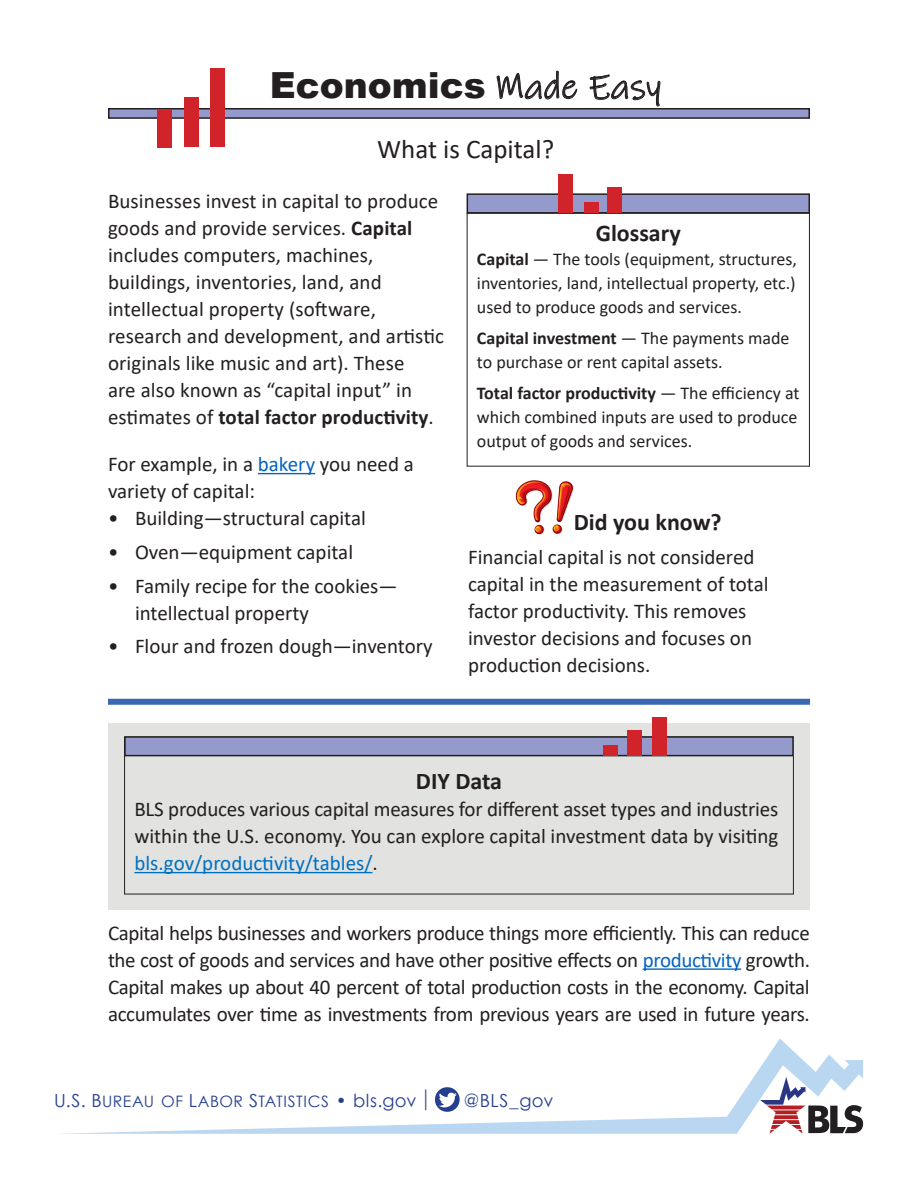
<style>
.page{position:relative;width:918px;height:1188px;background:#fff}
.page>*{position:absolute;margin:0;border:0;box-sizing:border-box;transform-origin:0 0}
.t1{font:900 36px "Arial";color:#231f20}
.t2{font:27px "Calibri";color:#231f20}
.t3{font:700 24px "Calibri";color:#231f20}
.t4{font:21px/27px "Calibri";color:#231f20}
.t5{font:18px/24px "Calibri";color:#231f20;text-align:justify}
.t6{font:18px "Century Gothic";letter-spacing:.025em;color:#253f8e}
.t7{font:15.75px "Century Gothic";letter-spacing:.03em;color:#253f8e}
.s1{font-family:"Ink Free";font-weight:400}
.s2{font-weight:700}
.s3{color:#0563c1}
.s4{color:#0070c0}
.s5{font-size:18px}
.s6{font-size:22.5px}
</style>
<div class="page">
<div style="left:108px;top:723px;width:702px;height:187px;background:#e2e2e1"></div>
<hr style="left:258px;top:473px;width:57px;height:1px;background:#0563c1">
<div style="left:109px;top:109px;width:700px;height:9px;background:#959acc"></div>
<div style="left:108px;top:108px;width:702px;height:11px;border:2px solid #231f20"></div>
<div style="left:467px;top:194px;width:342px;height:19px;background:#959acc"></div>
<div style="left:467px;top:193px;width:343px;height:21px;border:2px solid #231f20"></div>
<div style="left:158px;top:109px;width:14px;height:39px;background:#d1232a"></div>
<div style="left:184px;top:98px;width:14px;height:49px;background:#d1232a"></div>
<div style="left:211px;top:68px;width:14px;height:78px;background:#d1232a"></div>
<div style="left:608px;top:187px;width:14px;height:26px;background:#d1232a"></div>
<div style="left:584px;top:203px;width:14px;height:10px;background:#d1232a"></div>
<div style="left:558px;top:174px;width:14px;height:39px;background:#d1232a"></div>
<div style="left:108px;top:699px;width:702px;height:6px;background:#3967b2"></div>
<svg style="left:515px;top:480px;width:59px;height:55px"></svg>
<hr style="left:134px;top:872px;width:238px;height:1px;background:#0070c0">
<hr style="left:643px;top:968px;width:98px;height:2px;background:#0563c1">
<div style="left:125px;top:737px;width:668px;height:19px;background:#959acc"></div>
<div style="left:124px;top:736px;width:670px;height:20px;border:2px solid #231f20"></div>
<div style="left:627px;top:730px;width:14px;height:26px;background:#d1232a"></div>
<div style="left:603px;top:745px;width:14px;height:11px;background:#d1232a"></div>
<div style="left:653px;top:717px;width:14px;height:39px;background:#d1232a"></div>
<svg style="left:60px;top:1038px;width:803px;height:96px"></svg>
<svg style="left:760px;top:1077px;width:103px;height:57px"></svg>
<p class="t1" style="left:270px;top:60px;width:393px">Economics <span class="s1">Made Easy</span></p>
<p class="t2" style="left:377px;top:130px;width:178px">What is Capital?</p>
<p class="t4" style="left:108px;top:187px;width:338px">Businesses invest in capital to produce goods and provide services. <span class="s2">Capital </span>includes computers, machines, buildings, inventories, land, and intellectual property (software, research and development, and artistic originals like music and art). These<br>are also known as “capital input” in estimates of <span class="s2">total factor productivity</span>.</p>
<p class="t4" style="left:108px;top:450px;width:307px">For example, in a <span class="s3">bakery</span> you need a variety of capital:</p>
<p class="t4" style="left:108px;top:504px;width:259px">• Building—structural capital</p>
<p class="t4" style="left:108px;top:538px;width:247px">• Oven—equipment capital</p>
<p class="t4" style="left:135px;top:572px;width:264px;text-indent:-27px">• Family recipe for the cookies— intellectual property</p>
<p class="t4" style="left:108px;top:632px;width:326px">• Flour and frozen dough—inventory</p>
<p class="t3" style="left:596px;top:216px;width:87px">Glossary</p>
<p class="t5" style="left:477px;top:247px;width:321px"><span class="s2">Capital</span> — The tools (equipment, structures, inventories, land, intellectual property, etc.) used to produce goods and services.</p>
<p class="t5" style="left:477px;top:325px;width:314px"><span class="s2">Capital investment</span> — The payments made to purchase or rent capital assets.</p>
<p class="t5" style="left:477px;top:380px;width:324px"><span class="s2">Total factor productivity</span> — The efficiency at which combined inputs are used to produce output of goods and services.</p>
<p class="t3" style="left:574px;top:505px;width:149px">Did you know?</p>
<p class="t4" style="left:468px;top:543px;width:302px">Financial capital is not considered capital in the measurement of total factor productivity. This removes investor decisions and focuses on production decisions.</p>
<p class="t3" style="left:416px;top:764px;width:88px">DIY Data</p>
<p class="t4" style="left:134px;top:795px;width:645px;text-align:justify">BLS produces various capital measures for different asset types and industries within the U.S. economy. You can explore capital investment data by visiting <span class="s4">bls.gov/productivity/tables/</span>.</p>
<p class="t4" style="left:108px;top:919px;width:703px;text-align:justify">Capital helps businesses and workers produce things more efficiently. This can reduce the cost of goods and services and have other positive effects on <span class="s3">productivity</span> growth.<br>Capital makes up about 40 percent of total production costs in the economy. Capital accumulates over time as investments from previous years are used in future years.</p>
<p class="t7" style="left:54px;top:1091px;width:378px"><span class="s5">U.S. B</span>U REAU OF <span class="s5">L</span>ABOR <span class="s5">S</span>TATISTICS <span class="s5">• bls.gov</span> <span class="s6">|</span></p>
<p class="t6" style="left:464px;top:1088px;width:91px">@BLS_gov</p>
</div>
